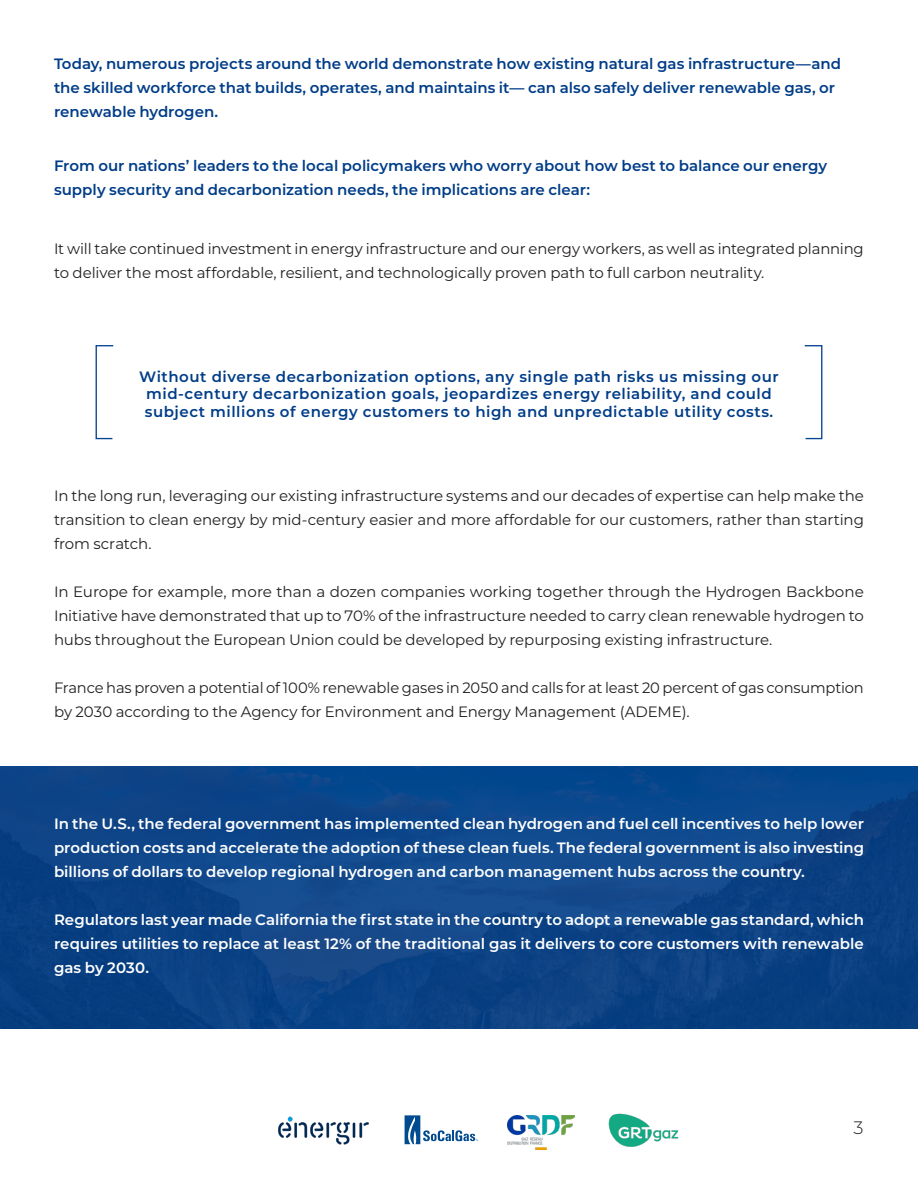
<style>
.page{position:relative;width:918px;height:1188px;background:#fff}
.page>*{position:absolute;margin:0;border:0;box-sizing:border-box;transform-origin:0 0}
.t1{font:300 18px "Montserrat";color:#231f20}
.t2{font:15px/24px "Montserrat";letter-spacing:-.01em;color:#231f20}
.t3{font:600 15px/24px "Montserrat";color:#fff;text-align:justify}
.t4{font:600 15px/24px "Montserrat";letter-spacing:.005em;color:#003d88}
.t5{font:600 15px/17.5px "Montserrat";letter-spacing:.035em;color:#003d88;text-align:center}
</style>
<div class="page">
<div style="left:0;top:766px;width:918px;height:263px;background:#0c4487"></div>
<svg style="left:95px;top:345px;width:19px;height:95px"></svg>
<svg style="left:804px;top:345px;width:19px;height:95px"></svg>
<img style="left:278px;top:1116px;width:91px;height:29px">
<img style="left:508px;top:1115px;width:67px;height:34px">
<svg style="left:405px;top:1115px;width:73px;height:29px"></svg>
<img style="left:608px;top:1113px;width:71px;height:34px">
<p class="t4" style="left:54px;top:51px;width:789px">Today, numerous projects around the world demonstrate how existing natural gas infrastructure—and the skilled workforce that builds, operates, and maintains it— can also safely deliver renewable gas, or renewable hydrogen.</p>
<p class="t4" style="left:54px;top:153px;width:775px">From our nations’ leaders to the local policymakers who worry about how best to balance our energy supply security and decarbonization needs, the implications are clear:</p>
<p class="t2" style="left:54px;top:236px;width:811px">It will take continued investment in energy infrastructure and our energy workers, as well as integrated planning to deliver the most affordable, resilient, and technologically proven path to full carbon neutrality.</p>
<p class="t5" style="left:139px;top:367px;width:641px">Without diverse decarbonization options, any single path risks us missing our mid-century decarbonization goals, jeopardizes energy reliability, and could subject millions of energy customers to high and unpredictable utility costs.</p>
<p class="t2" style="left:54px;top:483px;width:812px;text-align:justify">In the long run, leveraging our existing infrastructure systems and our decades of expertise can help make the transition to clean energy by mid-century easier and more affordable for our customers, rather than starting from scratch.</p>
<p class="t2" style="left:54px;top:579px;width:812px;text-align:justify">In Europe for example, more than a dozen companies working together through the Hydrogen Backbone Initiative have demonstrated that up to 70% of the infrastructure needed to carry clean renewable hydrogen to hubs throughout the European Union could be developed by repurposing existing infrastructure.</p>
<p class="t2" style="left:54px;top:675px;width:811px">France has proven a potential of 100% renewable gases in 2050 and calls for at least 20 percent of gas consumption by 2030 according to the Agency for Environment and Energy Management (ADEME).</p>
<p class="t3" style="left:54px;top:811px;width:812px">In the U.S., the federal government has implemented clean hydrogen and fuel cell incentives to help lower production costs and accelerate the adoption of these clean fuels. The federal government is also investing billions of dollars to develop regional hydrogen and carbon management hubs across the country.</p>
<p class="t3" style="left:54px;top:907px;width:812px">Regulators last year made California the first state in the country to adopt a renewable gas standard, which requires utilities to replace at least 12% of the traditional gas it delivers to core customers with renewable gas by 2030.</p>
<p class="t1" style="left:854px;top:1115px;width:12px">3</p>
</div>
